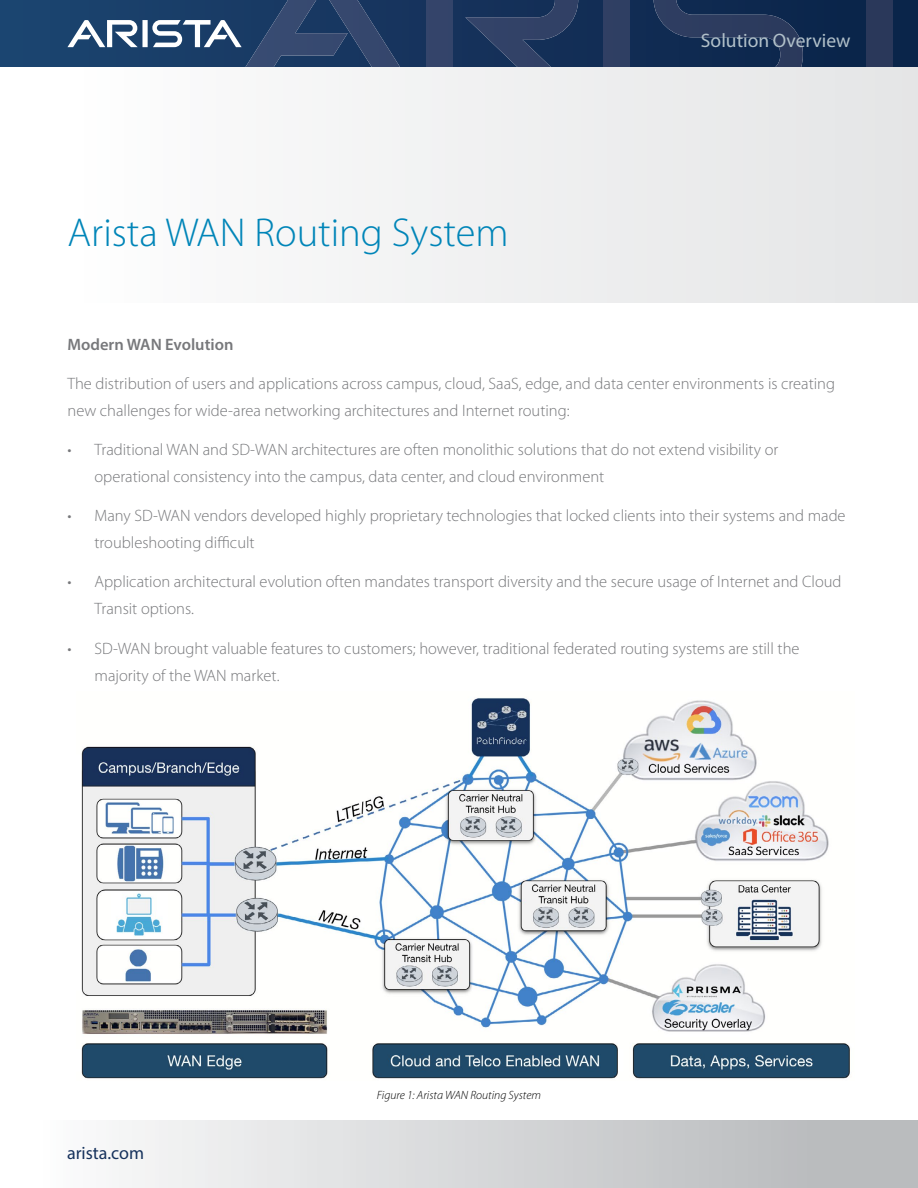
<style>
.page{position:relative;width:918px;height:1188px;background:#fff}
.page>*{position:absolute;margin:0;border:0;box-sizing:border-box;transform-origin:0 0}
.t1{font:300 40.5px "Myriad Pro";color:#0085b8}
.t2{font:19.5px "Myriad Pro";color:#b1c0c9}
.t3{font:18px "Myriad Pro";color:#16325c}
.t4{font:300 16.5px/27px "Myriad Pro";color:#77787b}
.t5{font:600 16.5px "Myriad Pro";color:#77787b}
.t6{font:italic 300 12px "Myriad Pro";color:#000}
</style>
<div class="page">
<svg style="left:0;top:0;width:918px;height:68px;background:#15345b"></svg>
<div style="left:426px;top:0;width:26px;height:68px;background:#34446a"></div>
<svg style="left:465px;top:0;width:113px;height:68px;background:#253b61"></svg>
<svg style="left:67px;top:0;width:333px;height:68px;background:#365277"></svg>
<div style="left:604px;top:0;width:26px;height:68px;background:#2f3f63"></div>
<svg style="left:654px;top:0;width:149px;height:68px;background:#1e3458"></svg>
<div style="left:867px;top:0;width:26px;height:68px;background:#2a385a"></div>
<div style="left:0;top:1120px;width:918px;height:68px;background:linear-gradient(to right,#fff,#b3b5b7)"></div>
<div style="left:0;top:68px;width:918px;height:234px;background:linear-gradient(to right,#fff,#e4e5e6)"></div>
<img style="left:81px;top:698px;width:769px;height:381px">
<h1 class="t1" style="left:68px;top:211px;width:443px">Arista WAN Routing System</h1>
<p class="t2" style="left:701px;top:29px;width:151px">Solution Overview</p>
<p class="t5" style="left:68px;top:334px;width:167px">Modern WAN Evolution</p>
<p class="t4" style="left:68px;top:370px;width:769px">The distribution of users and applications across campus, cloud, SaaS, edge, and data center environments is creating new challenges for wide-area networking architectures and Internet routing:</p>
<p class="t4" style="left:94px;top:436px;width:685px;text-indent:-27px">• Traditional WAN and SD-WAN architectures are often monolithic solutions that do not extend visibility or operational consistency into the campus, data center, and cloud environment</p>
<p class="t4" style="left:94px;top:503px;width:753px;text-indent:-27px">• Many SD-WAN vendors developed highly proprietary technologies that locked clients into their systems and made troubleshooting difficult</p>
<p class="t4" style="left:94px;top:569px;width:749px;text-indent:-27px">• Application architectural evolution often mandates transport diversity and the secure usage of Internet and Cloud<br>Transit options.</p>
<p class="t4" style="left:94px;top:635px;width:707px;text-indent:-27px">• SD-WAN brought valuable features to customers; however, traditional federated routing systems are still the majority of the WAN market.</p>
<p class="t3" style="left:67px;top:1142px;width:79px">arista.com</p>
<p class="t6" style="left:377px;top:1088px;width:166px">Figure 1: Arista WAN Routing System</p>
</div>
